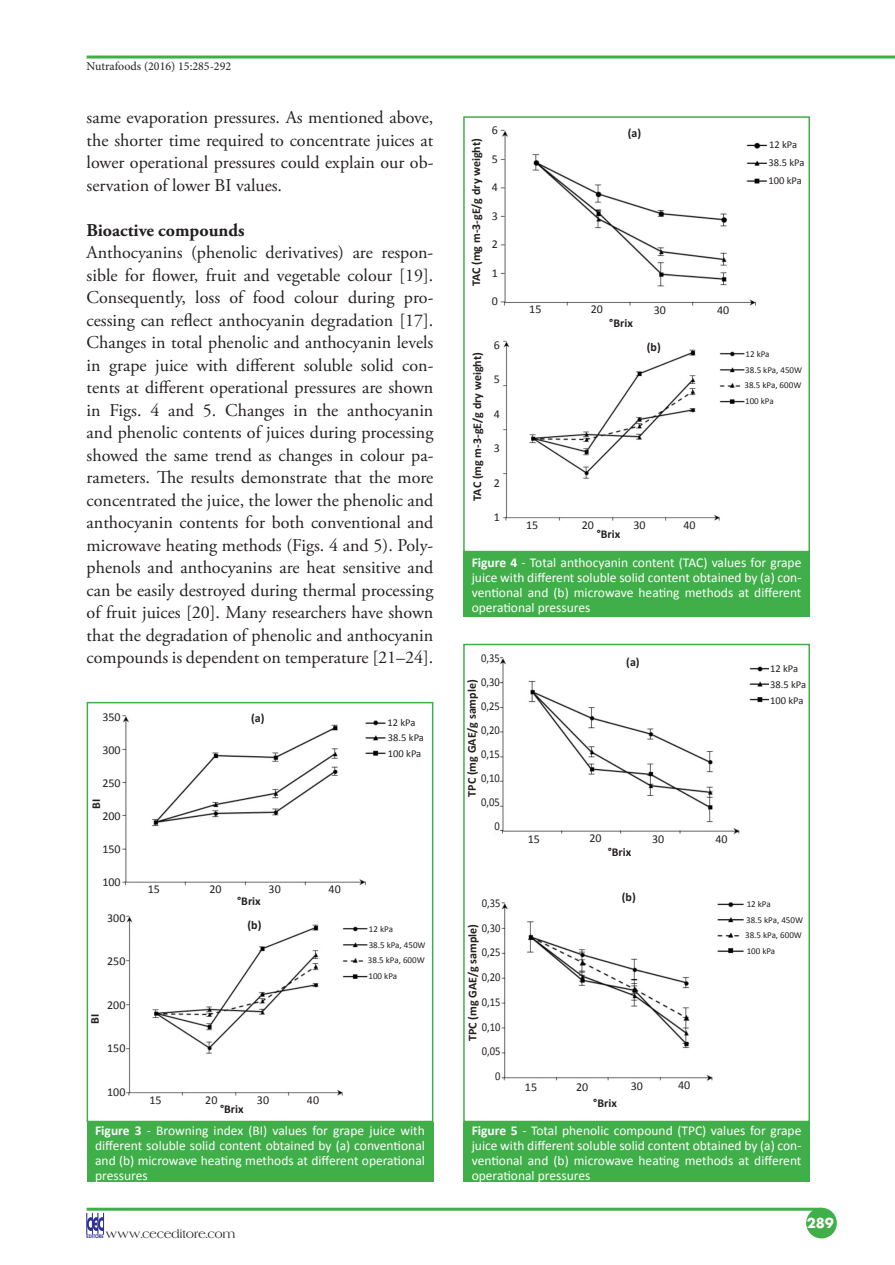
<style>
.page{position:relative;width:895px;height:1265px;background:#fff}
.page>*{position:absolute;margin:0;border:0;box-sizing:border-box;transform-origin:0 0}
.t1{font:18px/22.5px "Adobe Garamond Pro";color:#231f20;text-align:justify}
.t2{font:700 18px "Adobe Garamond Pro";color:#231f20}
.t3{font:13.5px/15px "Calibri";color:#fff;text-align:justify}
.t4{font:700 13.2px "Futura";color:#fff}
.t5{font:700 12px "Calibri";color:#231f20}
.t6{font:12px "Calibri";color:#231f20}
.t7{font:12px/24px "Calibri";color:#231f20;text-align:right;scale:.88 1}
.t8{font:12px "Minion Pro";color:#231f20}
.t9{font:10.5px "Calibri";color:#231f20}
.t10{font:10.5px "Americana";color:#231f20}
.t11{font:9px "Calibri";color:#231f20}
.t12{font:800 4.65px "Futura";color:#2e3092}
.s1{font-weight:700}
.s2{font-size:3.45px}
</style>
<div class="page">
<hr style="left:87px;top:56px;width:807px;height:3px;background:#40ae49">
<hr style="left:87px;top:1207px;width:734px;height:3px;background:#40ae49">
<svg style="left:87px;top:1213px;width:17px;height:21px"></svg>
<div style="left:806px;top:1207px;width:30px;height:31px;background:#40ae49;border-radius:50%"></div>
<div style="left:87px;top:702px;width:346px;height:420px;border:2px solid #40ae49"></div>
<div style="left:463px;top:116px;width:346px;height:436px;border:2px solid #40ae49"></div>
<div style="left:463px;top:644px;width:346px;height:478px;border:2px solid #40ae49"></div>
<div style="left:87px;top:1122px;width:346px;height:59px;background:#40ae49"></div>
<div style="left:463px;top:551px;width:346px;height:66px;background:#40ae49"></div>
<div style="left:463px;top:1122px;width:346px;height:59px;background:#40ae49"></div>
<img style="left:122px;top:715px;width:264px;height:171px">
<img style="left:500px;top:129px;width:268px;height:177px">
<img style="left:499px;top:657px;width:269px;height:177px">
<img style="left:125px;top:915px;width:243px;height:181px">
<img style="left:502px;top:340px;width:243px;height:181px">
<img style="left:501px;top:902px;width:243px;height:179px">
<p class="t8" style="left:87px;top:58px;width:146px">Nutrafoods (2016) 15:285-292</p>
<p class="t1" style="left:87px;top:107px;width:348px">same evaporation pressures. As mentioned above, the shorter time required to concentrate juices at lower operational pressures could explain our ob&shy;servation of lower BI values.</p>
<p class="t2" style="left:87px;top:219px;width:159px">Bioactive compounds</p>
<p class="t1" style="left:87px;top:242px;width:348px">Anthocyanins (phenolic derivatives) are respon&shy;sible for flower, fruit and vegetable colour [19].<br>Consequently, loss of food colour during pro&shy;cessing can reflect anthocyanin degradation [17].<br>Changes in total phenolic and anthocyanin levels in grape juice with different soluble solid con&shy;tents at different operational pressures are shown in Figs. 4 and 5. Changes in the anthocyanin and phenolic contents of juices during processing showed the same trend as changes in colour pa&shy;rameters. The results demonstrate that the more concentrated the juice, the lower the phenolic and anthocyanin contents for both conventional and microwave heating methods (Figs. 4 and 5). Poly&shy;phenols and anthocyanins are heat sensitive and can be easily destroyed during thermal processing of fruit juices [20]. Many researchers have shown that the degradation of phenolic and anthocyanin compounds is dependent on temperature [21–24].</p>
<p class="t6" style="left:102px;top:709px;width:20px">350</p>
<p class="t6" style="left:102px;top:742px;width:20px">300</p>
<p class="t6" style="left:102px;top:775px;width:20px">250</p>
<p class="t6" style="left:102px;top:808px;width:20px">200</p>
<p class="t6" style="left:102px;top:841px;width:20px">150</p>
<p class="t6" style="left:102px;top:874px;width:20px">100</p>
<p class="t5" style="left:89px;top:809px;width:11px;rotate:-90deg">BI</p>
<p class="t5" style="left:87px;top:1024px;width:11px;rotate:-90deg">BI</p>
<p class="t6" style="left:107px;top:910px;width:20px">300</p>
<p class="t6" style="left:107px;top:953px;width:20px">250</p>
<p class="t6" style="left:107px;top:997px;width:20px">200</p>
<p class="t6" style="left:107px;top:1040px;width:20px">150</p>
<p class="t6" style="left:107px;top:1084px;width:20px">100</p>
<p class="t6" style="left:148px;top:881px;width:14px">15</p>
<p class="t6" style="left:149px;top:1092px;width:14px">15</p>
<p class="t5" style="left:251px;top:710px;width:15px">(a)</p>
<p class="t9" style="left:387px;top:716px;width:30px">12 kPa</p>
<p class="t9" style="left:388px;top:731px;width:37px">38.5 kPa</p>
<p class="t9" style="left:388px;top:747px;width:35px">100 kPa</p>
<p class="t6" style="left:209px;top:881px;width:14px">20</p>
<p class="t5" style="left:237px;top:893px;width:25px">°Brix</p>
<p class="t5" style="left:247px;top:917px;width:15px">(b)</p>
<p class="t6" style="left:268px;top:881px;width:14px">30</p>
<p class="t6" style="left:328px;top:881px;width:14px">40</p>
<p class="t11" style="left:369px;top:923px;width:26px">12 kPa</p>
<p class="t11" style="left:368px;top:939px;width:58px">38.5 kPa, 450W</p>
<p class="t11" style="left:368px;top:954px;width:58px">38.5 kPa, 600W</p>
<p class="t11" style="left:368px;top:970px;width:30px">100 kPa</p>
<p class="t6" style="left:205px;top:1092px;width:14px">20</p>
<p class="t5" style="left:220px;top:1101px;width:25px">°Brix</p>
<p class="t6" style="left:257px;top:1092px;width:14px">30</p>
<p class="t6" style="left:307px;top:1092px;width:14px">40</p>
<p class="t3" style="left:95px;top:1122px;width:331px"><span class="s1">Figure 3</span> - Browning index (BI) values for grape juice with different soluble solid content obtained by (a) conventional and (b) microwave heating methods at different operational pressures</p>
<p class="t10" style="left:106px;top:1227px;width:131px">www.ceceditore.com</p>
<p class="t12" style="left:87px;top:1233px;width:24px">EDITORE <span class="s2">srl</span></p>
<p class="t5" style="left:468px;top:286px;width:150px;rotate:-90deg">TAC (mg m-3-gE/g dry weight)</p>
<p class="t6" style="left:491px;top:123px;width:8px">6</p>
<p class="t6" style="left:491px;top:151px;width:8px">5</p>
<p class="t6" style="left:491px;top:180px;width:8px">4</p>
<p class="t6" style="left:491px;top:208px;width:8px">3</p>
<p class="t6" style="left:491px;top:237px;width:8px">2</p>
<p class="t6" style="left:491px;top:265px;width:8px">1</p>
<p class="t6" style="left:491px;top:294px;width:8px">0</p>
<p class="t5" style="left:469px;top:500px;width:150px;rotate:-90deg">TAC (mg m-3-gE/g dry weight)</p>
<p class="t6" style="left:494px;top:337px;width:8px">6</p>
<p class="t6" style="left:494px;top:371px;width:8px">5</p>
<p class="t6" style="left:494px;top:406px;width:8px">4</p>
<p class="t6" style="left:494px;top:440px;width:8px">3</p>
<p class="t6" style="left:494px;top:475px;width:8px">2</p>
<p class="t6" style="left:494px;top:509px;width:8px">1</p>
<p class="t6" style="left:529px;top:302px;width:14px">15</p>
<p class="t6" style="left:526px;top:518px;width:14px">15</p>
<p class="t5" style="left:627px;top:125px;width:15px">(a)</p>
<p class="t9" style="left:769px;top:137px;width:30px">12 kPa</p>
<p class="t9" style="left:768px;top:156px;width:37px">38.5 kPa</p>
<p class="t9" style="left:768px;top:174px;width:35px">100 kPa</p>
<p class="t6" style="left:590px;top:301px;width:14px">20</p>
<p class="t5" style="left:609px;top:315px;width:25px">°Brix</p>
<p class="t6" style="left:653px;top:302px;width:14px">30</p>
<p class="t5" style="left:646px;top:339px;width:15px">(b)</p>
<p class="t6" style="left:716px;top:302px;width:14px">40</p>
<p class="t11" style="left:745px;top:348px;width:26px">12 kPa</p>
<p class="t11" style="left:745px;top:364px;width:58px">38.5 kPa, 450W</p>
<p class="t11" style="left:744px;top:380px;width:58px">38.5 kPa, 600W</p>
<p class="t11" style="left:745px;top:395px;width:30px">100 kPa</p>
<p class="t6" style="left:581px;top:517px;width:14px">20</p>
<p class="t5" style="left:596px;top:527px;width:25px">°Brix</p>
<p class="t6" style="left:633px;top:517px;width:14px">30</p>
<p class="t6" style="left:683px;top:517px;width:14px">40</p>
<p class="t3" style="left:471px;top:554px;width:331px"><span class="s1">Figure 4</span> - Total anthocyanin content (TAC) values for grape juice with different soluble solid content obtained by (a) con&shy;ventional and (b) microwave heating methods at different operational pressures</p>
<p class="t7" style="left:481px;top:646px;width:23px">0,35<br>0,30<br>0,25<br>0,20<br>0,15<br>0,10<br>0,05<br>0</p>
<p class="t5" style="left:464px;top:796px;width:119px;rotate:-90deg">TPC (mg GAE/g sample)</p>
<p class="t7" style="left:482px;top:890px;width:23px;line-height:24.8px">0,35<br>0,30<br>0,25<br>0,20<br>0,15<br>0,10<br>0,05<br>0</p>
<p class="t5" style="left:464px;top:1041px;width:119px;rotate:-90deg">TPC (mg GAE/g sample)</p>
<p class="t6" style="left:527px;top:831px;width:14px">15</p>
<p class="t6" style="left:525px;top:1079px;width:14px">15</p>
<p class="t5" style="left:626px;top:654px;width:15px">(a)</p>
<p class="t9" style="left:770px;top:662px;width:30px">12 kPa</p>
<p class="t9" style="left:770px;top:677px;width:37px">38.5 kPa</p>
<p class="t9" style="left:770px;top:693px;width:35px">100 kPa</p>
<p class="t6" style="left:589px;top:831px;width:14px">20</p>
<p class="t5" style="left:607px;top:844px;width:25px">°Brix</p>
<p class="t5" style="left:621px;top:889px;width:15px">(b)</p>
<p class="t6" style="left:652px;top:831px;width:14px">30</p>
<p class="t6" style="left:715px;top:831px;width:14px">40</p>
<p class="t11" style="left:746px;top:898px;width:26px">12 kPa</p>
<p class="t11" style="left:746px;top:914px;width:58px">38.5 kPa, 450W</p>
<p class="t11" style="left:745px;top:929px;width:58px">38.5 kPa, 600W</p>
<p class="t11" style="left:746px;top:945px;width:30px">100 kPa</p>
<p class="t6" style="left:576px;top:1079px;width:14px">20</p>
<p class="t5" style="left:593px;top:1095px;width:25px">°Brix</p>
<p class="t6" style="left:630px;top:1078px;width:14px">30</p>
<p class="t6" style="left:678px;top:1077px;width:14px">40</p>
<p class="t3" style="left:471px;top:1122px;width:331px"><span class="s1">Figure 5</span> - Total phenolic compound (TPC) values for grape juice with different soluble solid content obtained by (a) con&shy;ventional and (b) microwave heating methods at different operational pressures</p>
<p class="t4" style="left:806px;top:1214px;width:29px">289</p>
</div>
